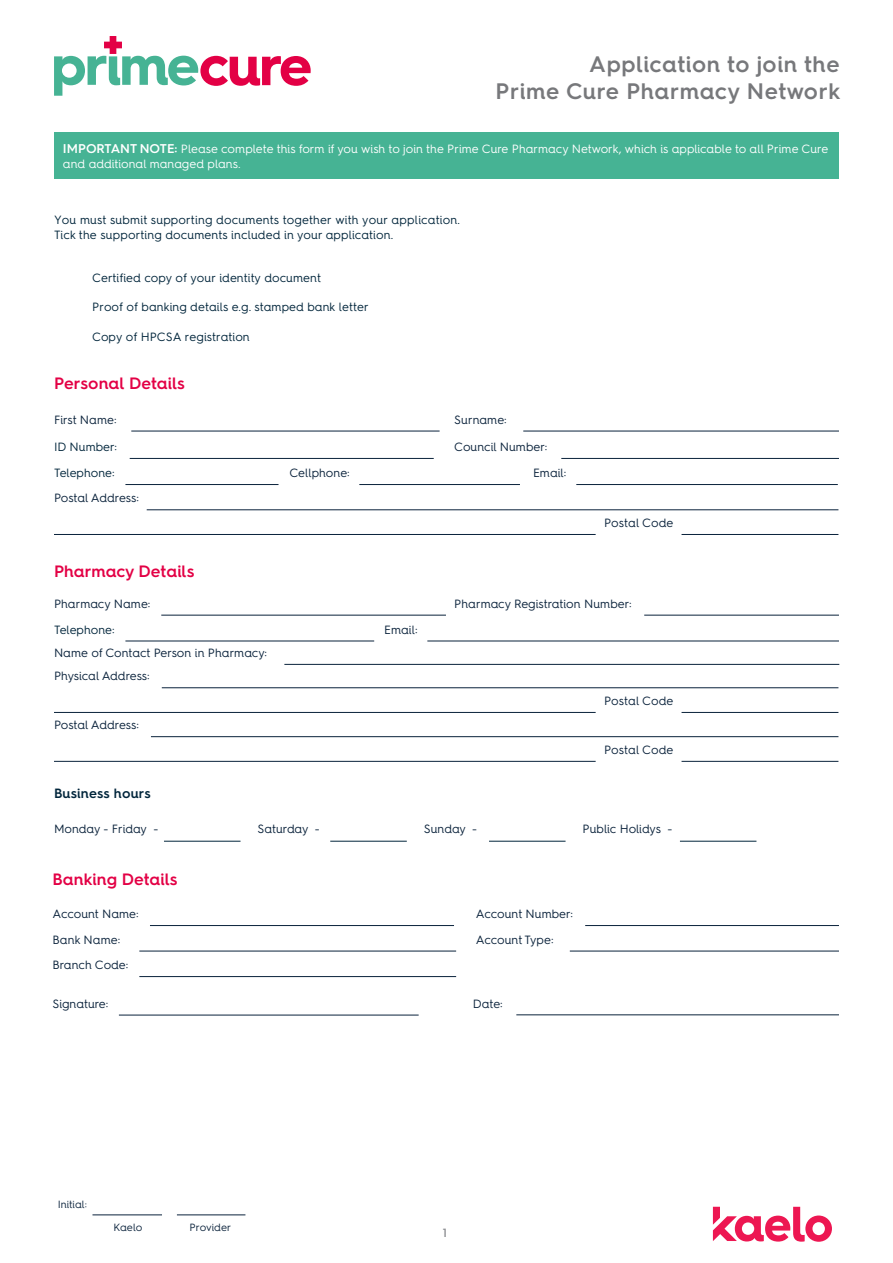
<style>
.page{position:relative;width:893px;height:1263px;background:#fff}
.page>*{position:absolute;margin:0;border:0;box-sizing:border-box;transform-origin:0 0}
.t1{font:600 22.5px/27px "Hurme Geometric Sans 4";letter-spacing:.025em;color:#77787b;text-align:right}
.t2{font:600 16.5px "Hurme Geometric Sans 4";color:#e30045}
.t3{font:600 13.5px "Hurme Geometric Sans 4";letter-spacing:.01em;color:#01253b}
.t4{font:12px/25.5px "Hurme Geometric Sans 4";color:#0a223b}
.t5{font:12px/15px "Hurme Geometric Sans 4";color:#01253b}
.t6{font:12px/15px "Hurme Geometric Sans 4";color:#fff}
.t7{font:600 12px "Hurme Geometric Sans 4";color:#939598}
.t8{font:10.5px "Hurme Geometric Sans 4";color:#0a223b}
.s1{font-weight:600;font-size:12.75px}
</style>
<div class="page">
<svg style="left:54px;top:36px;width:257px;height:60px"></svg>
<svg style="left:713px;top:1207px;width:119px;height:35px"></svg>
<hr style="left:92px;top:1214px;width:70px;height:1px;background:#0a223b">
<hr style="left:177px;top:1214px;width:68px;height:1px;background:#0a223b">
<div style="left:54px;top:132px;width:785px;height:47px;background:#46b394"></div>
<hr style="left:130px;top:458px;width:304px;height:1px;background:#0a223b">
<hr style="left:125px;top:484px;width:154px;height:1px;background:#0a223b">
<hr style="left:125px;top:641px;width:249px;height:1px;background:#0a223b">
<hr style="left:131px;top:431px;width:309px;height:1px;background:#0a223b">
<hr style="left:161px;top:615px;width:285px;height:1px;background:#0a223b">
<hr style="left:284px;top:664px;width:555px;height:1px;background:#0a223b">
<hr style="left:523px;top:431px;width:316px;height:1px;background:#0a223b">
<hr style="left:644px;top:615px;width:195px;height:1px;background:#0a223b">
<hr style="left:561px;top:458px;width:278px;height:1px;background:#0a223b">
<hr style="left:359px;top:484px;width:161px;height:1px;background:#0a223b">
<hr style="left:576px;top:484px;width:262px;height:1px;background:#0a223b">
<hr style="left:427px;top:641px;width:412px;height:1px;background:#0a223b">
<hr style="left:147px;top:509px;width:691px;height:1px;background:#0a223b">
<hr style="left:162px;top:687px;width:676px;height:1px;background:#0a223b">
<hr style="left:151px;top:736px;width:687px;height:1px;background:#0a223b">
<hr style="left:681px;top:534px;width:157px;height:1px;background:#0a223b">
<hr style="left:681px;top:712px;width:157px;height:1px;background:#0a223b">
<hr style="left:681px;top:761px;width:157px;height:1px;background:#0a223b">
<hr style="left:54px;top:534px;width:542px;height:1px;background:#0a223b">
<hr style="left:54px;top:712px;width:542px;height:1px;background:#0a223b">
<hr style="left:54px;top:761px;width:542px;height:1px;background:#0a223b">
<hr style="left:164px;top:841px;width:77px;height:1px;background:#01253b">
<hr style="left:330px;top:841px;width:77px;height:1px;background:#01253b">
<hr style="left:489px;top:841px;width:77px;height:1px;background:#01253b">
<hr style="left:680px;top:841px;width:76px;height:1px;background:#01253b">
<hr style="left:119px;top:1015px;width:300px;height:1px;background:#0a223b">
<hr style="left:516px;top:1014px;width:323px;height:1px;background:#0a223b">
<hr style="left:150px;top:925px;width:304px;height:1px;background:#0a223b">
<hr style="left:139px;top:951px;width:317px;height:1px;background:#0a223b">
<hr style="left:139px;top:976px;width:317px;height:1px;background:#0a223b">
<hr style="left:585px;top:925px;width:254px;height:1px;background:#0a223b">
<hr style="left:570px;top:951px;width:269px;height:1px;background:#0a223b">
<h1 class="t1" style="left:496px;top:50px;width:346px">Application to join the<br>Prime Cure Pharmacy Network</h1>
<p class="t6" style="left:63px;top:141px;width:767px"><span class="s1">IMPORTANT NOTE:</span> Please complete this form if you wish to join the Prime Cure Pharmacy Network, which is applicable to all Prime Cure and additional managed plans.</p>
<p class="t5" style="left:54px;top:212px;width:408px">You must submit supporting documents together with your application.<br>Tick the supporting documents included in your application.</p>
<p class="t5" style="left:92px;top:270px;width:230px">Certified copy of your identity document</p>
<p class="t5" style="left:92px;top:299px;width:278px">Proof of banking details e.g. stamped bank letter</p>
<p class="t5" style="left:92px;top:328px;width:159px">Copy of HPCSA registration</p>
<h2 class="t2" style="left:54px;top:372px;width:132px">Personal Details</h2>
<p class="t4" style="left:54px;top:406px;width:64px">First Name:</p>
<p class="t5" style="left:54px;top:433px;width:65px;line-height:26.1px">ID Number:<br>Telephone:</p>
<p class="t4" style="left:54px;top:485px;width:86px">Postal Address:</p>
<h2 class="t2" style="left:54px;top:559px;width:142px">Pharmacy Details</h2>
<p class="t4" style="left:54px;top:590px;width:98px">Pharmacy Name:</p>
<p class="t4" style="left:54px;top:640px;width:215px">Name of Contact Person in Pharmacy:</p>
<p class="t5" style="left:54px;top:622px;width:62px">Telephone:</p>
<p class="t4" style="left:54px;top:663px;width:97px">Physical Address:</p>
<p class="t4" style="left:54px;top:712px;width:86px">Postal Address:</p>
<p class="t3" style="left:54px;top:784px;width:98px">Business hours</p>
<p class="t4" style="left:454px;top:406px;width:54px">Surname:</p>
<p class="t4" style="left:454px;top:434px;width:95px">Council Number:</p>
<p class="t4" style="left:289px;top:460px;width:62px">Cellphone:</p>
<p class="t4" style="left:533px;top:460px;width:35px">Email:</p>
<p class="t4" style="left:604px;top:510px;width:71px">Postal Code</p>
<p class="t4" style="left:384px;top:616px;width:35px">Email:</p>
<p class="t4" style="left:454px;top:590px;width:179px">Pharmacy Registration Number:</p>
<p class="t4" style="left:604px;top:688px;width:71px">Postal Code</p>
<p class="t4" style="left:604px;top:737px;width:71px">Postal Code</p>
<p class="t4" style="left:54px;top:816px;width:106px">Monday - Friday -</p>
<p class="t4" style="left:258px;top:816px;width:64px">Saturday -</p>
<p class="t4" style="left:424px;top:816px;width:55px">Sunday -</p>
<p class="t4" style="left:583px;top:816px;width:91px">Public Holidys -</p>
<h2 class="t2" style="left:52px;top:867px;width:126px">Banking Details</h2>
<p class="t4" style="left:52px;top:901px;width:88px">Account Name:<br>Bank Name:<br>Branch Code:</p>
<p class="t4" style="left:476px;top:901px;width:99px">Account Number:<br>Account Type:</p>
<p class="t4" style="left:52px;top:990px;width:57px">Signature:</p>
<p class="t4" style="left:473px;top:990px;width:31px">Date:</p>
<p class="t8" style="left:58px;top:1197px;width:31px">Initial:</p>
<p class="t8" style="left:113px;top:1220px;width:31px">Kaelo</p>
<p class="t8" style="left:190px;top:1220px;width:43px">Provider</p>
<p class="t7" style="left:443px;top:1224px;width:6px">1</p>
</div>
